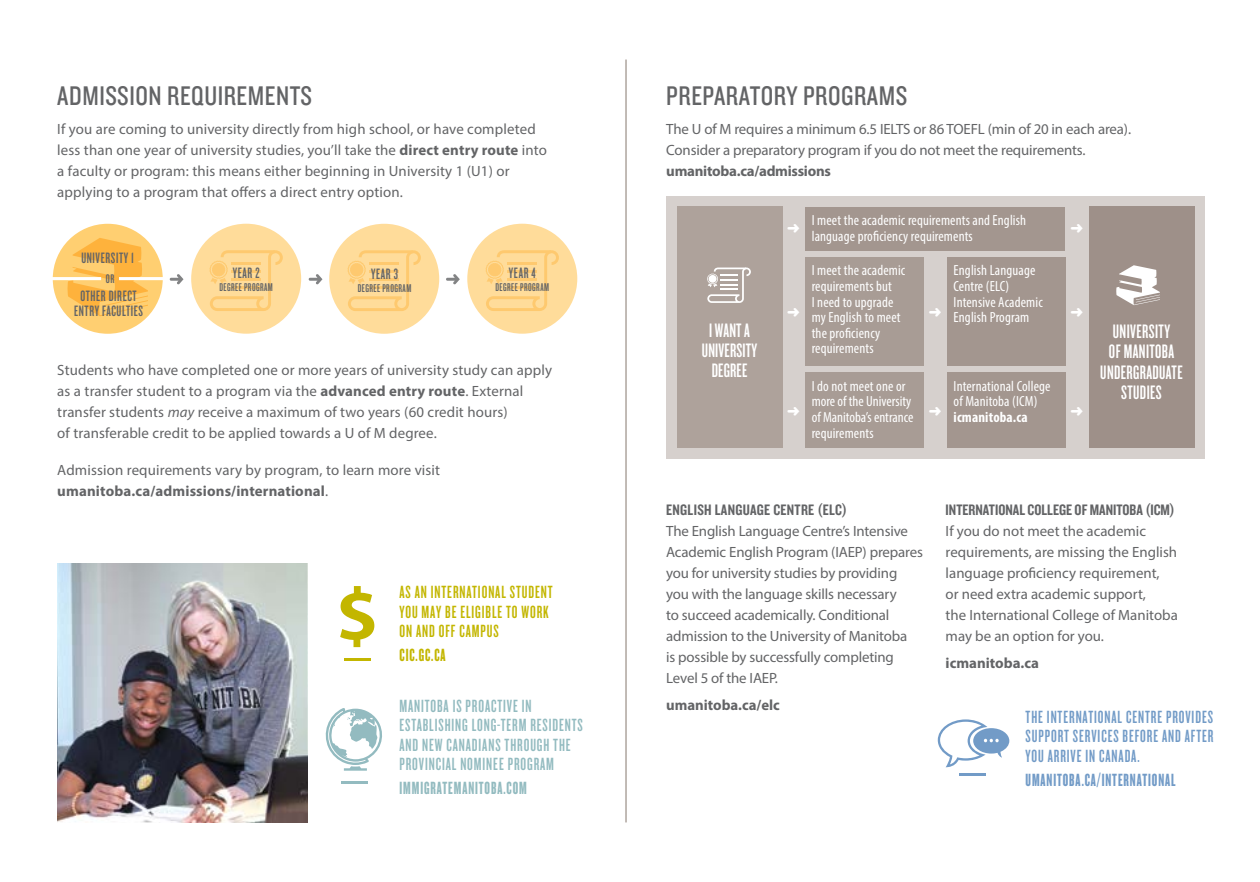
<style>
.page{position:relative;width:1260px;height:882px;background:#fff}
.page>*{position:absolute;margin:0;border:0;box-sizing:border-box;transform-origin:0 0}
.t1{font:28px "Knockout 29 Junior Ltweight";letter-spacing:.02em;color:#636466}
.t2{font:20.3px/20.1px "Knockout 47 Bantamweight";letter-spacing:.02em;color:#fff;text-align:center}
.t3{font:18.38px/19.2px "Knockout 47 Bantamweight";letter-spacing:.05em;color:#93bbc0}
.t4{font:18.38px/19.2px "Knockout 47 Bantamweight";letter-spacing:.05em;color:#729bc7;text-align:justify}
.t5{font:18.38px/19.2px "Knockout 47 Bantamweight";letter-spacing:.05em;color:#c3b600}
.t6{font:18.38px "Knockout 67 Full Bantamwt";letter-spacing:.05em;color:#729bc7}
.t7{font:18.38px "Knockout 67 Full Bantamwt";letter-spacing:.05em;color:#93bbc0}
.t8{font:18.38px "Knockout 67 Full Bantamwt";letter-spacing:.05em;color:#c3b600}
.t9{font:15.75px "Knockout 49 Liteweight";color:#636466}
.t10{font:15.75px "Knockout 49 Liteweight";letter-spacing:.02em;color:#636466}
.t11{font:15.58px/14.3px "Knockout 47 Bantamweight";letter-spacing:.04em;color:#636466;text-align:center}
.t12{font:14.88px/21px "Myriad Pro";color:#636466}
.t13{font:700 14.88px "Myriad Pro";letter-spacing:-.005em;color:#636466}
.t14{font:condensed 14.7px/15.6px "Myriad Pro";letter-spacing:.01em;color:#fff}
.t15{font:700 condensed 14.7px "Myriad Pro";letter-spacing:.01em;color:#fff}
.t16{font:13.12px "Knockout 47 Bantamweight";color:#636466}
.t17{font:11.72px "Knockout 47 Bantamweight";letter-spacing:.04em;color:#636466}
.s1{font-weight:700}
.s2{font-style:italic}
</style>
<div class="page">
<div style="left:666px;top:196px;width:539px;height:263px;background:#d6d0cd"></div>
<div style="left:947px;top:372px;width:118px;height:76px;background:#a3968f"></div>
<div style="left:1089px;top:207px;width:105px;height:241px;background:#9e9089"></div>
<div style="left:805px;top:372px;width:119px;height:76px;background:#a89c95"></div>
<svg style="left:1116px;top:265px;width:44px;height:40px"></svg>
<div style="left:805px;top:207px;width:260px;height:44px;background:#a3968f"></div>
<div style="left:677px;top:207px;width:106px;height:241px;background:#aea29b"></div>
<svg style="left:707px;top:268px;width:44px;height:35px"></svg>
<div style="left:947px;top:257px;width:118px;height:109px;background:#a3968f"></div>
<div style="left:805px;top:257px;width:119px;height:109px;background:#a89c95"></div>
<svg style="left:938px;top:719px;width:71px;height:48px"></svg>
<hr style="left:959px;top:773px;width:27px;height:3px;background:#729bc7">
<img style="left:57px;top:563px;width:251px;height:259px">
<hr style="left:626px;top:60px;width:1px;height:762px;background:#86776e">
<svg style="left:308px;top:274px;width:15px;height:11px"></svg>
<svg style="left:169px;top:274px;width:15px;height:11px"></svg>
<div style="left:189px;top:221px;width:115px;height:115px;border:5px solid #fff;border-radius:50%"></div>
<div style="left:327px;top:221px;width:115px;height:115px;border:5px solid #fff;border-radius:50%"></div>
<div style="left:465px;top:221px;width:115px;height:115px;border:5px solid #fff;border-radius:50%"></div>
<div style="left:50px;top:221px;width:115px;height:115px;border:5px solid #fff;border-radius:50%"></div>
<svg style="left:441px;top:271px;width:19px;height:15px"></svg>
<div style="left:191px;top:224px;width:110px;height:110px;background:#ffdc9a;border-radius:50%"></div>
<svg style="left:210px;top:250px;width:73px;height:61px"></svg>
<div style="left:329px;top:224px;width:110px;height:110px;background:#ffdc9a;border-radius:50%"></div>
<svg style="left:348px;top:250px;width:73px;height:61px"></svg>
<div style="left:467px;top:224px;width:110px;height:110px;background:#ffdc9a;border-radius:50%"></div>
<svg style="left:486px;top:250px;width:73px;height:61px"></svg>
<div style="left:53px;top:224px;width:110px;height:110px;background:#ffcf71;border-radius:50%"></div>
<svg style="left:68px;top:238px;width:80px;height:78px"></svg>
<hr style="left:119px;top:277px;width:44px;height:3px;background:#fff">
<hr style="left:52px;top:277px;width:49px;height:3px;background:#fff">
<svg style="left:325px;top:708px;width:57px;height:63px"></svg>
<hr style="left:342px;top:781px;width:26px;height:3px;background:#93bbc0">
<svg style="left:340px;top:586px;width:34px;height:61px"></svg>
<hr style="left:344px;top:658px;width:26px;height:3px;background:#c3b600">
<h1 class="t1" style="left:57px;top:78px;width:256px">ADMISSION REQUIREMENTS</h1>
<p class="t12" style="left:57px;top:118px;width:491px">If you are coming to university directly from high school, or have completed less than one year of university studies, you’ll take the <span class="s1">direct entry route</span> into a faculty or program: this means either beginning in University 1 (U1) or applying to a program that offers a direct entry option.</p>
<p class="t11" style="left:81px;top:251px;width:54px">UNIVERSITY 1</p>
<p class="t16" style="left:106px;top:271px;width:10px">OR</p>
<p class="t11" style="left:74px;top:289px;width:71px">OTHER DIRECT<br>ENTRY FACULTIES</p>
<p class="t11" style="left:233px;top:266px;width:28px">YEAR 2</p>
<p class="t17" style="left:219px;top:281px;width:55px">DEGREE PROGRAM</p>
<p class="t11" style="left:371px;top:266px;width:28px">YEAR 3</p>
<p class="t17" style="left:358px;top:281px;width:55px">DEGREE PROGRAM</p>
<p class="t11" style="left:509px;top:266px;width:28px">YEAR 4</p>
<p class="t17" style="left:496px;top:281px;width:55px">DEGREE PROGRAM</p>
<p class="t12" style="left:57px;top:360px;width:496px">Students who have completed one or more years of university study can apply as a transfer student to a program via the <span class="s1">advanced entry route</span>. External transfer students <span class="s2">may</span> receive a maximum of two years (60 credit hours)<br>of transferable credit to be applied towards a U of M degree.</p>
<p class="t12" style="left:57px;top:459px;width:384px">Admission requirements vary by program, to learn more visit <span class="s1">umanitoba.ca/admissions/international</span>.</p>
<p class="t5" style="left:399px;top:582px;width:155px">AS AN INTERNATIONAL STUDENT<br>YOU MAY BE ELIGIBLE TO WORK<br>ON AND OFF CAMPUS</p>
<p class="t8" style="left:399px;top:645px;width:48px">CIC.GC.CA</p>
<p class="t3" style="left:399px;top:696px;width:185px">MANITOBA IS PROACTIVE IN<br>ESTABLISHING LONG-TERM RESIDENTS<br>AND NEW CANADIANS THROUGH THE<br>PROVINCIAL NOMINEE PROGRAM</p>
<p class="t7" style="left:399px;top:778px;width:129px">IMMIGRATEMANITOBA.COM</p>
<h1 class="t1" style="left:666px;top:78px;width:242px">PREPARATORY PROGRAMS</h1>
<p class="t12" style="left:666px;top:118px;width:466px">The U of M requires a minimum 6.5 IELTS or 86 TOEFL (min of 20 in each area).<br>Consider a preparatory program if you do not meet the requirements.</p>
<p class="t13" style="left:666px;top:161px;width:166px">umanitoba.ca/admissions</p>
<h2 class="t2" style="left:702px;top:320px;width:57px">I WANT A<br>UNIVERSITY<br>DEGREE</h2>
<p class="t14" style="left:812px;top:213px;width:216px">I meet the academic requirements and English language proficiency requirements</p>
<p class="t14" style="left:812px;top:262px;width:95px">I meet the academic requirements but<br>I need to upgrade my English to meet the proficiency requirements</p>
<p class="t14" style="left:812px;top:378px;width:103px">I do not meet one or more of the University of Manitoba’s entrance requirements</p>
<p class="t14" style="left:954px;top:262px;width:91px">English Language<br>Centre (ELC)<br>Intensive Academic<br>English Program</p>
<p class="t14" style="left:954px;top:378px;width:99px">International College of Manitoba (ICM)</p>
<p class="t15" style="left:954px;top:408px;width:76px">icmanitoba.ca</p>
<h2 class="t2" style="left:1100px;top:321px;width:84px">UNIVERSITY<br>OF MANITOBA<br>UNDERGRADUATE<br>STUDIES</h2>
<p class="t10" style="left:666px;top:500px;width:182px">ENGLISH LANGUAGE CENTRE (ELC)</p>
<p class="t12" style="left:666px;top:520px;width:258px">The English Language Centre’s Intensive Academic English Program (IAEP) prepares you for university studies by providing you with the language skills necessary<br>to succeed academically. Conditional admission to the University of Manitoba<br>is possible by successfully completing Level 5 of the IAEP.</p>
<p class="t13" style="left:666px;top:695px;width:115px">umanitoba.ca/elc</p>
<p class="t9" style="left:946px;top:500px;width:231px">INTERNATIONAL COLLEGE OF MANITOBA (ICM)</p>
<p class="t12" style="left:946px;top:520px;width:234px">If you do not meet the academic requirements, are missing the English language proficiency requirement,<br>or need extra academic support,<br>the International College of Manitoba may be an option for you.</p>
<p class="t13" style="left:946px;top:653px;width:95px">icmanitoba.ca</p>
<p class="t4" style="left:1026px;top:707px;width:189px">THE INTERNATIONAL CENTRE PROVIDES SUPPORT SERVICES BEFORE AND AFTER YOU ARRIVE IN CANADA.</p>
<p class="t6" style="left:1026px;top:769px;width:152px">UMANITOBA.CA/INTERNATIONAL</p>
</div>
